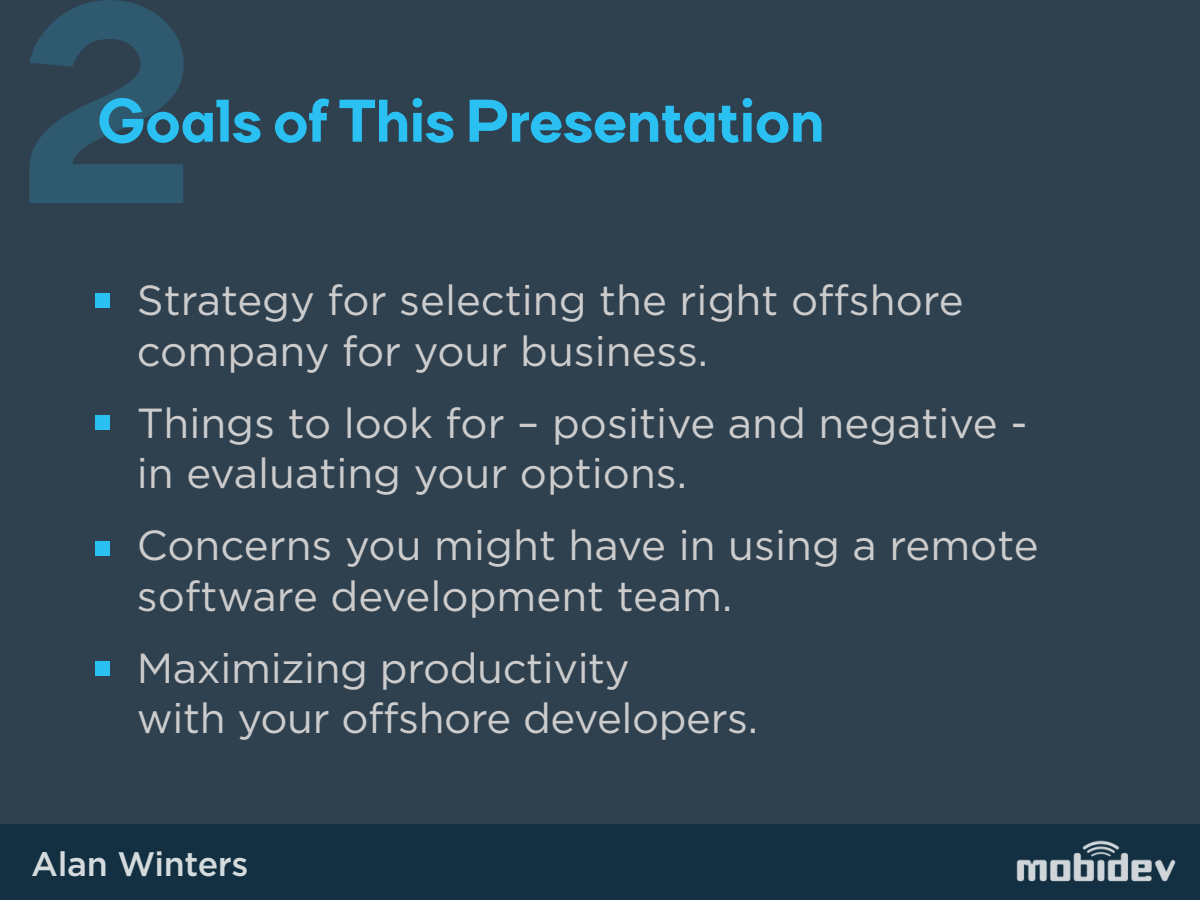
<style>
.page{position:relative;width:1200px;height:900px;background:#2f404f}
.page>*{position:absolute;margin:0;border:0;box-sizing:border-box;transform-origin:0 0}
.t1{font:800 278.2px "TT Firs";color:#2bc0f2}
.t2{font:800 60px "TT Firs";color:#2bc0f2}
.t3{font:42px/50.4px "Gotham Pro";color:#ccc}
.t4{font:500 34px "Gotham Pro";letter-spacing:-.01em;color:#d5dadd}
</style>
<div class="page">
<div style="left:95px;top:415px;width:15px;height:15px;background:#2bc0f2"></div>
<div style="left:95px;top:294px;width:15px;height:14px;background:#2bc0f2"></div>
<div style="left:95px;top:541px;width:15px;height:15px;background:#2bc0f2"></div>
<div style="left:95px;top:661px;width:15px;height:15px;background:#2bc0f2"></div>
<div style="left:0;top:824px;width:1200px;height:76px;background:#123042"></div>
<img style="left:1016px;top:840px;width:160px;height:42px">
<h1 class="t1" style="left:21px;top:-72px;width:175px">2</h1>
<h2 class="t2" style="left:98px;top:82px;width:728px">Goals of This Presentation</h2>
<p class="t3" style="left:137px;top:275px;width:828px">Strategy for selecting the right offshore company for your business.</p>
<p class="t3" style="left:137px;top:398px;width:892px">Things to look for – positive and negative - in evaluating your options.</p>
<p class="t3" style="left:137px;top:520px;width:903px">Concerns you might have in using a remote software development team.</p>
<p class="t3" style="left:137px;top:643px;width:623px">Maximizing productivity<br>with your offshore developers.</p>
<p class="t4" style="left:31px;top:845px;width:219px">Alan Winters</p>
</div>
